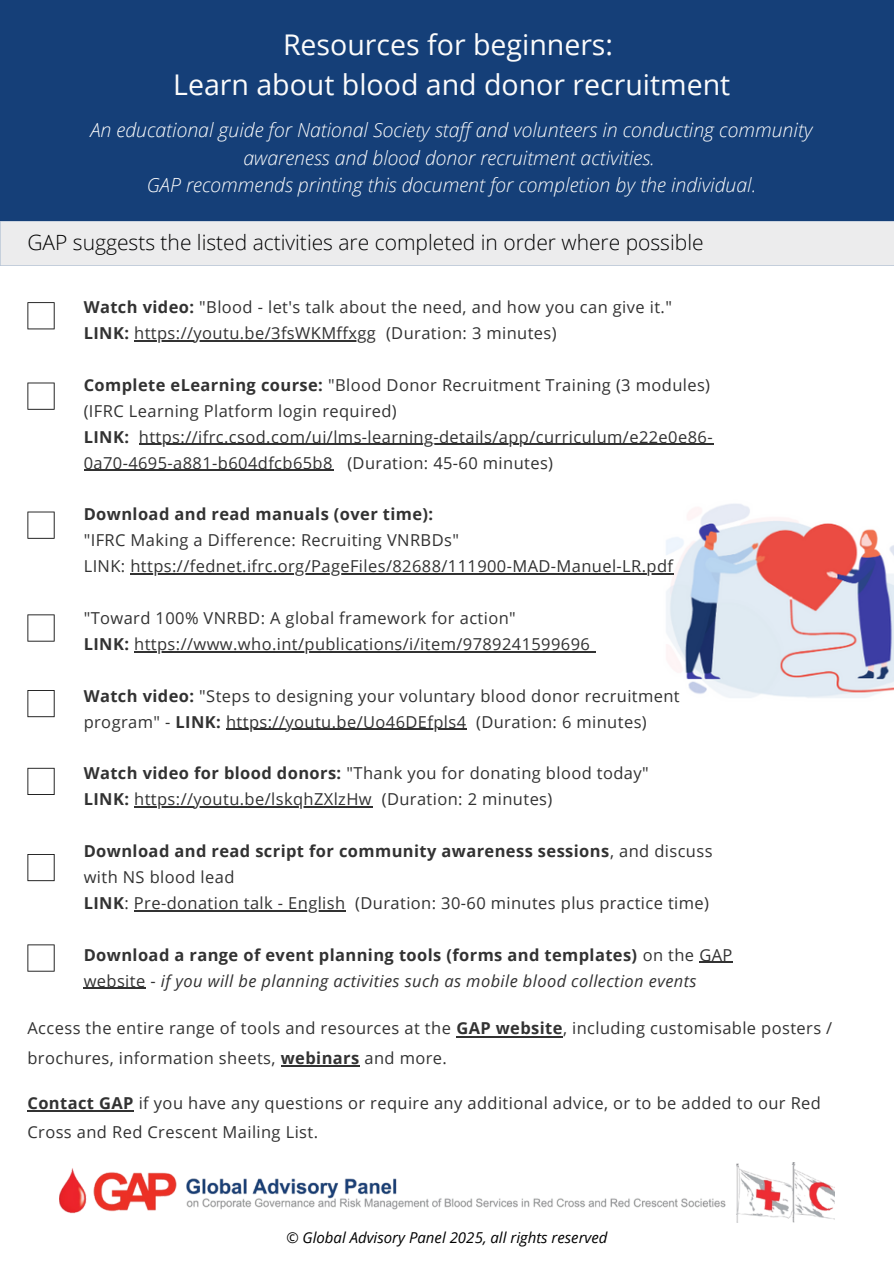
<style>
.page{position:relative;width:894px;height:1264px;background:#fff}
.page>*{position:absolute;margin:0;border:0;box-sizing:border-box;transform-origin:0 0}
.t1{font:28.5px/39.5px "Open Sans";color:#fcfcfc;text-align:center}
.t2{font:300 21px "Open Sans";color:#000}
.t3{font:italic 300 19.5px/27px "Open Sans";color:#fcfcfc;text-align:center}
.t4{font:16.5px/26px "Open Sans";letter-spacing:.025em;color:#323232}
.t5{font:700 16.5px "Open Sans";letter-spacing:.025em;color:#323232}
.t6{font:italic 16.5px "Open Sans";letter-spacing:.025em;color:#323232}
.t7{font:italic 15px "Open Sans";color:#000}
.s1{font-weight:700}
.s2{font-weight:400}
.s3{font-style:normal}
</style>
<div class="page">
<img style="left:654px;top:503px;width:239px;height:195px">
<hr style="left:134px;top:340px;width:242px;height:1px;background:#323232">
<hr style="left:139px;top:444px;width:574px;height:1px;background:#323232">
<hr style="left:84px;top:470px;width:249px;height:1px;background:#323232">
<hr style="left:130px;top:573px;width:544px;height:1px;background:#323232">
<hr style="left:134px;top:651px;width:456px;height:1px;background:#323232">
<hr style="left:226px;top:728px;width:240px;height:2px;background:#323232">
<hr style="left:134px;top:806px;width:238px;height:1px;background:#323232">
<hr style="left:134px;top:910px;width:212px;height:1px;background:#323232">
<hr style="left:699px;top:961px;width:33px;height:1px;background:#323232">
<hr style="left:84px;top:987px;width:62px;height:1px;background:#323232">
<img style="left:59px;top:1162px;width:775px;height:59px">
<div style="left:0;top:0;width:893px;height:221px;background:#153f78"></div>
<div style="left:0;top:221px;width:893px;height:45px;background:#ececed"></div>
<svg style="left:27px;top:302px;width:28px;height:27px"></svg>
<svg style="left:27px;top:382px;width:28px;height:28px"></svg>
<svg style="left:27px;top:511px;width:28px;height:27px"></svg>
<svg style="left:27px;top:690px;width:28px;height:27px"></svg>
<svg style="left:27px;top:767px;width:28px;height:28px"></svg>
<hr style="left:456px;top:1035px;width:107px;height:2px;background:#323232">
<hr style="left:281px;top:1065px;width:78px;height:1px;background:#323232">
<hr style="left:27px;top:1110px;width:107px;height:1px;background:#323232">
<svg style="left:27px;top:854px;width:28px;height:27px"></svg>
<svg style="left:27px;top:614px;width:28px;height:27px"></svg>
<svg style="left:27px;top:944px;width:28px;height:27px"></svg>
<p class="t1" style="left:173px;top:24px;width:558px">Resources for beginners:<br>Learn about blood and donor recruitment</p>
<p class="t3" style="left:90px;top:116px;width:723px">An educational guide for National Society staff and volunteers in conducting community awareness and blood donor recruitment activities.<br>GAP recommends printing this document for completion by the individual.</p>
<p class="t2" style="left:27px;top:228px;width:677px">GAP suggests the listed activities are completed in order where possible</p>
<p class="t4" style="left:84px;top:294px;width:589px"><span class="s1">Watch video:</span> "Blood - let's talk about the need, and how you can give it."</p>
<h1 class="t4" style="left:84px;top:320px;width:474px"><span class="s1">LINK:</span> https://youtu.be/3fsWKMffxgg (Duration: 3 minutes)</h1>
<h2 class="t4" style="left:84px;top:371px;width:627px"><span class="s1">Complete eLearning course:</span> "Blood Donor Recruitment Training (3 modules)</h2>
<h2 class="t4" style="left:84px;top:397px;width:314px">(IFRC Learning Platform login required)</h2>
<p class="t5" style="left:84px;top:425px;width:47px">LINK:</p>
<p class="t4" style="left:84px;top:423px;width:630px;text-indent:55px">https://ifrc.csod.com/ui/lms-learning-details/app/curriculum/e22e0e86-<br>0a70-4695-a881-b604dfcb65b8 (Duration: 45-60 minutes)</p>
<p class="t5" style="left:84px;top:503px;width:351px">Download and read manuals (over time):</p>
<p class="t4" style="left:84px;top:527px;width:376px">"IFRC Making a Difference: Recruiting VNRBDs"</p>
<p class="t4" style="left:84px;top:553px;width:590px">LINK: https://fednet.ifrc.org/PageFiles/82688/111900-MAD-Manuel-LR.pdf</p>
<p class="t4" style="left:84px;top:604px;width:433px">"Toward 100% VNRBD: A global framework for action"</p>
<p class="t4" style="left:84px;top:630px;width:507px"><span class="s1">LINK:</span> https://www.who.int/publications/i/item/9789241599696</p>
<p class="t4" style="left:84px;top:682px;width:597px"><span class="s1">Watch video:</span> "Steps to designing your voluntary blood donor recruitment</p>
<p class="t4" style="left:84px;top:708px;width:564px">program" - <span class="s1">LINK:</span> https://youtu.be/Uo46DEfpls4 (Duration: 6 minutes)</p>
<p class="t4" style="left:84px;top:760px;width:566px"><span class="s1">Watch video for blood donors:</span> "Thank you for donating blood today"<br><span class="s1">LINK:</span> https://youtu.be/lskqhZXlzHw (Duration: 2 minutes)</p>
<p class="t5" style="left:84px;top:839px;width:630px">Download and read script for community awareness sessions<span class="s2">, and discuss</span></p>
<p class="t4" style="left:84px;top:863px;width:626px">with NS blood lead<br><span class="s1">LINK</span>: Pre-donation talk - English (Duration: 30-60 minutes plus practice time)</p>
<p class="t5" style="left:84px;top:943px;width:650px">Download a range of event planning tools (forms and templates) <span class="s2">on the GAP</span></p>
<p class="t6" style="left:84px;top:968px;width:614px"><span class="s3">website -</span> if you will be planning activities such as mobile blood collection events</p>
<p class="t4" style="left:27px;top:1013px;width:806px;line-height:29.2px">Access the entire range of tools and resources at the <span class="s1">GAP website</span>, including customisable posters / brochures, information sheets, <span class="s1">webinars</span> and more.</p>
<p class="t4" style="left:27px;top:1087px;width:794px;line-height:29.2px"><span class="s1">Contact GAP</span> if you have any questions or require any additional advice, or to be added to our Red<br>Cross and Red Crescent Mailing List.</p>
<p class="t7" style="left:286px;top:1226px;width:323px">© Global Advisory Panel 2025, all rights reserved</p>
</div>
